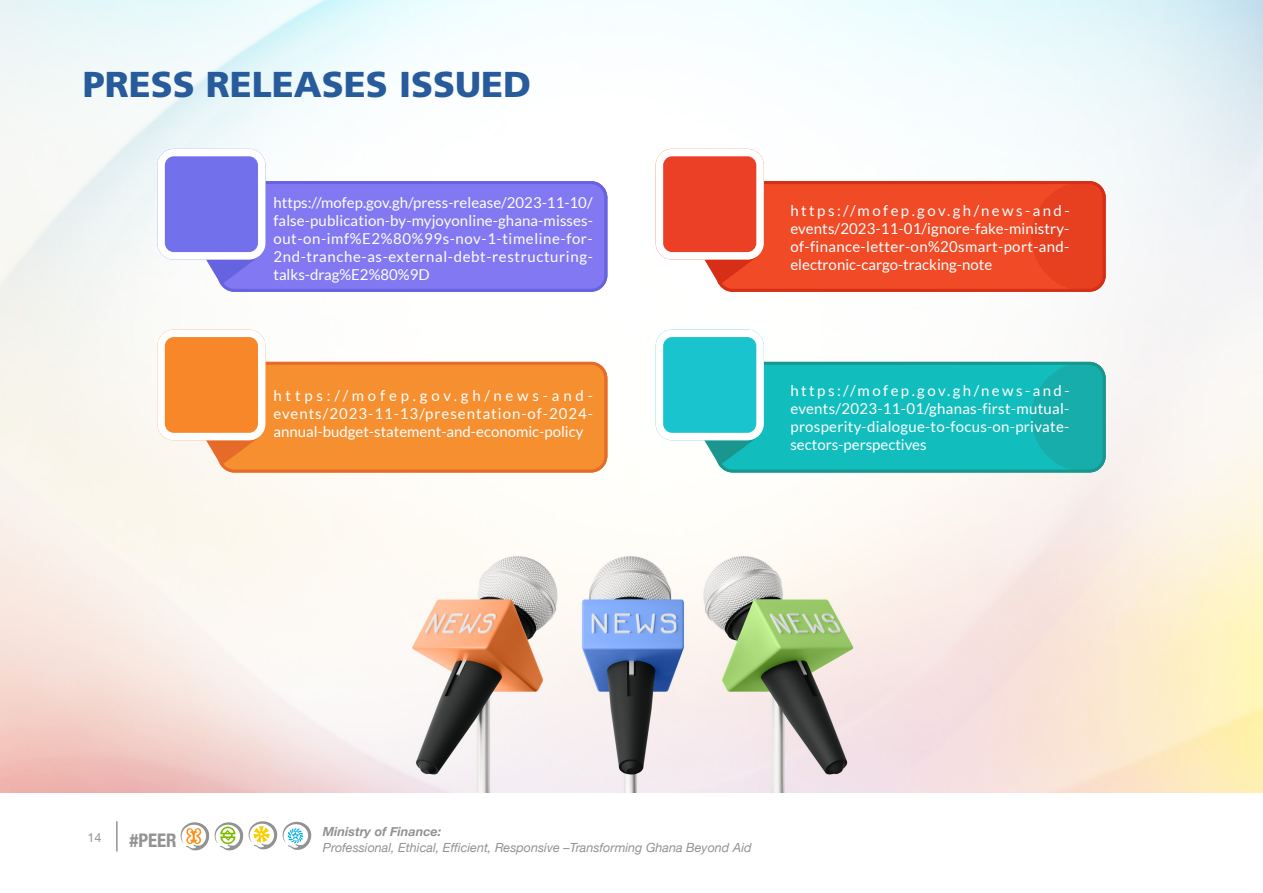
<style>
.page{position:relative;width:1263px;height:893px;background:#fff}
.page>*{position:absolute;margin:0;border:0;box-sizing:border-box;transform-origin:0 0}
.t1{font:900 36px "Frutiger LT Std";color:#275b9b}
.t2{font:700 condensed 18.75px "Helvetica Neue";color:#929292}
.t3{font:15px/18px "Lato";color:#fff;text-align:justify}
.t4{font:italic 12.6px "Helvetica Neue";color:#929292}
.t5{font:italic 700 12.6px "Helvetica Neue";color:#929292}
.t6{font:12.6px "Helvetica Neue";color:#929292}
</style>
<div class="page">
<img style="left:0;top:0;width:1263px;height:792px">
<svg style="left:157px;top:149px;width:451px;height:143px"></svg>
<svg style="left:656px;top:149px;width:451px;height:143px"></svg>
<svg style="left:157px;top:330px;width:451px;height:143px"></svg>
<svg style="left:656px;top:330px;width:450px;height:143px"></svg>
<svg style="left:215px;top:822px;width:28px;height:28px"></svg>
<svg style="left:283px;top:822px;width:28px;height:28px"></svg>
<svg style="left:249px;top:821px;width:28px;height:28px"></svg>
<svg style="left:181px;top:822px;width:28px;height:28px"></svg>
<hr style="left:116px;top:821px;width:2px;height:30px;background:#929292">
<h1 class="t1" style="left:83px;top:63px;width:450px">PRESS RELEASES ISSUED</h1>
<p class="t3" style="left:273px;top:194px;width:321px">https://mofep.gov.gh/press-release/2023-11-10/ false-publication-by-myjoyonline-ghana-misses&shy;out-on-imf%E2%80%99s-nov-1-timeline-for-2nd-tranche-as-external-debt-restructuring&shy;talks-drag%E2%80%9D</p>
<p class="t3" style="left:790px;top:201px;width:281px">https://mofep.gov.gh/news-and&shy;events/2023-11-01/ignore-fake-ministry&shy;of-finance-letter-on%20smart-port-and&shy;electronic-cargo-tracking-note</p>
<p class="t3" style="left:273px;top:387px;width:321px">https://mofep.gov.gh/news-and&shy;events/2023-11-13/presentation-of-2024- annual-budget-statement-and-economic-policy</p>
<p class="t3" style="left:790px;top:381px;width:281px">https://mofep.gov.gh/news-and&shy;events/2023-11-01/ghanas-first-mutual&shy;prosperity-dialogue-to-focus-on-private&shy;sectors-perspectives</p>
<p class="t6" style="left:87px;top:829px;width:16px">14</p>
<p class="t2" style="left:130px;top:824px;width:49px">#PEER</p>
<p class="t5" style="left:323px;top:822px;width:120px">Ministry of Finance:</p>
<p class="t4" style="left:323px;top:838px;width:430px">Professional, Ethical, Efficient, Responsive –Transforming Ghana Beyond Aid</p>
</div>
